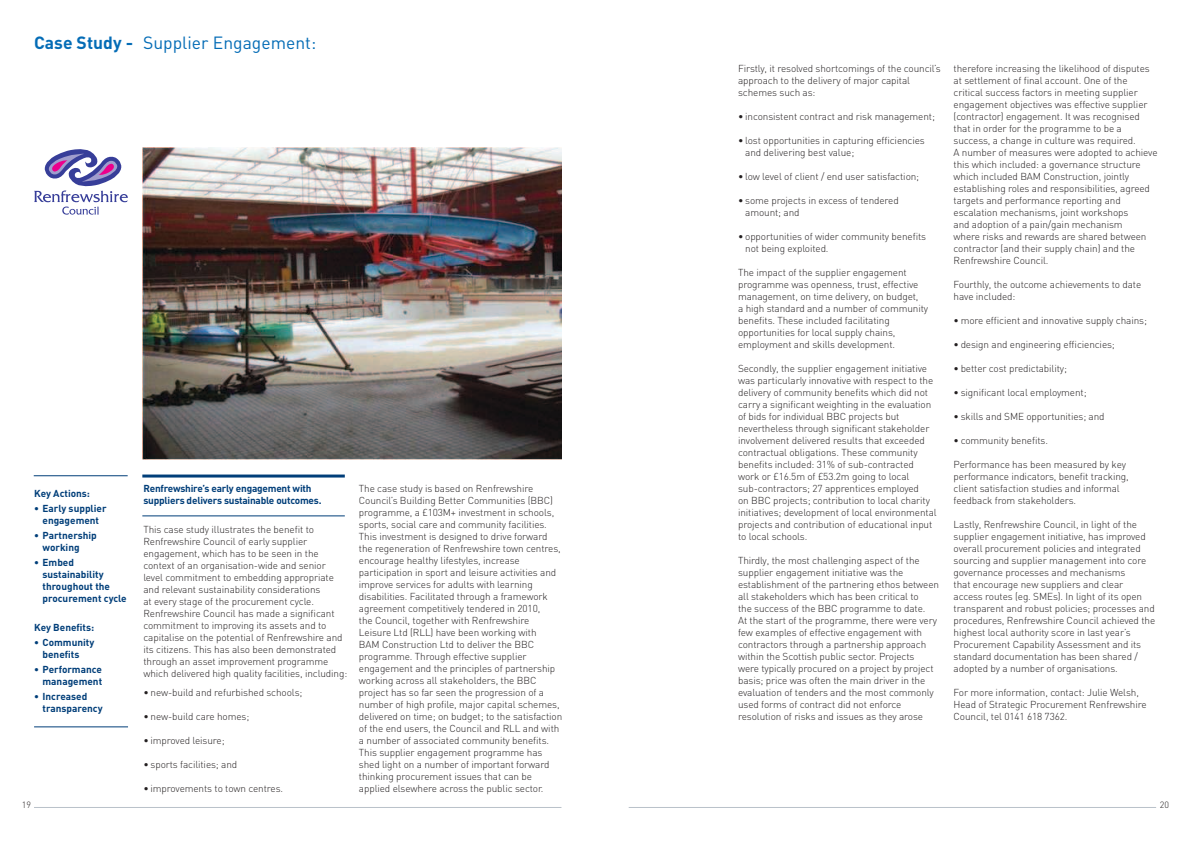
<style>
.page{position:relative;width:1191px;height:842px;background:#fff}
.page>*{position:absolute;margin:0;border:0;box-sizing:border-box;transform-origin:0 0}
.t1{font:17.5px "DIN";color:#046cb6}
.t2{font:300 10px/12px "DIN";letter-spacing:-.01em;color:#231f20}
.t3{font:700 10px/12px "DIN";color:#003e79}
.t4{font:700 10px/12px "DIN";letter-spacing:-.02em;color:#003e79}
.t5{font:300 9px "DIN";color:#231f20}
.s1{font-weight:700}
</style>
<div class="page">
<hr style="left:34px;top:807px;width:527px;height:1px;background:#b9c1c9">
<hr style="left:142px;top:474px;width:203px;height:3px;background:#003e79">
<hr style="left:142px;top:515px;width:203px;height:1px;background:#003e79">
<img style="left:142px;top:147px;width:419px;height:312px">
<hr style="left:628px;top:807px;width:528px;height:1px;background:#b9c1c9">
<svg style="left:34px;top:149px;width:94px;height:66px"></svg>
<hr style="left:34px;top:475px;width:94px;height:1px;background:#003e79">
<hr style="left:34px;top:727px;width:94px;height:1px;background:#003e79">
<h1 class="t1" style="left:34px;top:31px;width:284px"><span class="s1">Case Study -</span> Supplier Engagement:</h1>
<p class="t3" style="left:34px;top:487px;width:57px">Key Actions:</p>
<p class="t3" style="left:34px;top:502px;width:74px;text-align:center">• Early supplier engagement</p>
<p class="t3" style="left:43px;top:529px;width:56px;text-indent:-8px">• Partnership working</p>
<p class="t3" style="left:43px;top:555px;width:86px;text-indent:-8px">• Embed sustainability throughout the procurement cycle</p>
<p class="t3" style="left:34px;top:621px;width:62px">Key Benefits:</p>
<p class="t3" style="left:43px;top:636px;width:53px;text-indent:-8px">• Community benefits</p>
<p class="t3" style="left:34px;top:663px;width:70px;text-align:right">• Performance management</p>
<p class="t3" style="left:43px;top:690px;width:62px;text-indent:-8px">• Increased transparency</p>
<p class="t4" style="left:143px;top:482px;width:180px">Renfrewshire’s early engagement with suppliers delivers sustainable outcomes.</p>
<p class="t2" style="left:143px;top:523px;width:205px">This case study illustrates the benefit to Renfrewshire Council of early supplier engagement, which has to be seen in the context of an organisation-wide and senior level commitment to embedding appropriate and relevant sustainability considerations<br>at every stage of the procurement cycle.<br>Renfrewshire Council has made a significant commitment to improving its assets and to capitalise on the potential of Renfrewshire and its citizens. This has also been demonstrated through an asset improvement programme which delivered high quality facilities, including:</p>
<p class="t2" style="left:143px;top:686px;width:160px">• new-build and refurbished schools;</p>
<p class="t2" style="left:143px;top:710px;width:107px">• new-build care homes;</p>
<p class="t2" style="left:143px;top:734px;width:83px">• improved leisure;</p>
<p class="t2" style="left:143px;top:758px;width:95px">• sports facilities; and</p>
<p class="t2" style="left:143px;top:782px;width:141px">• improvements to town centres.</p>
<p class="t2" style="left:359px;top:482px;width:205px">The case study is based on Renfrewshire Council’s Building Better Communities (BBC) programme, a £103M+ investment in schools, sports, social care and community facilities.<br>This investment is designed to drive forward the regeneration of Renfrewshire town centres, encourage healthy lifestyles, increase participation in sport and leisure activities and improve services for adults with learning disabilities. Facilitated through a framework agreement competitively tendered in 2010,<br>the Council, together with Renfrewshire Leisure Ltd (RLL) have been working with<br>BAM Construction Ltd to deliver the BBC programme. Through effective supplier engagement and the principles of partnership working across all stakeholders, the BBC project has so far seen the progression of a number of high profile, major capital schemes, delivered on time; on budget; to the satisfaction of the end users, the Council and RLL and with a number of associated community benefits.<br>This supplier engagement programme has shed light on a number of important forward thinking procurement issues that can be applied elsewhere across the public sector.</p>
<p class="t2" style="left:738px;top:62px;width:204px">Firstly, it resolved shortcomings of the council’s approach to the delivery of major capital schemes such as:</p>
<p class="t2" style="left:738px;top:110px;width:198px">• inconsistent contract and risk management;</p>
<p class="t2" style="left:745px;top:134px;width:181px;text-indent:-7px">• lost opportunities in capturing efficiencies and delivering best value;</p>
<p class="t2" style="left:738px;top:170px;width:183px">• low level of client / end user satisfaction;</p>
<p class="t2" style="left:745px;top:194px;width:155px;text-indent:-7px">• some projects in excess of tendered amount; and</p>
<p class="t2" style="left:745px;top:230px;width:182px;text-indent:-7px">• opportunities of wider community benefits not being exploited.</p>
<p class="t2" style="left:738px;top:266px;width:192px">The impact of the supplier engagement programme was openness, trust, effective management, on time delivery, on budget,<br>a high standard and a number of community benefits. These included facilitating opportunities for local supply chains, employment and skills development.</p>
<p class="t2" style="left:738px;top:362px;width:200px">Secondly, the supplier engagement initiative was particularly innovative with respect to the delivery of community benefits which did not carry a significant weighting in the evaluation of bids for individual BBC projects but nevertheless through significant stakeholder involvement delivered results that exceeded contractual obligations. These community benefits included: 31% of sub-contracted work or £16.5m of £53.2m going to local sub-contractors; 27 apprentices employed<br>on BBC projects; contribution to local charity initiatives; development of local environmental projects and contribution of educational input to local schools.</p>
<p class="t2" style="left:738px;top:554px;width:202px">Thirdly, the most challenging aspect of the supplier engagement initiative was the establishment of the partnering ethos between all stakeholders which has been critical to<br>the success of the BBC programme to date.<br>At the start of the programme, there were very few examples of effective engagement with contractors through a partnership approach within the Scottish public sector. Projects<br>were typically procured on a project by project basis; price was often the main driver in the evaluation of tenders and the most commonly used forms of contract did not enforce resolution of risks and issues as they arose</p>
<p class="t2" style="left:953px;top:62px;width:205px">therefore increasing the likelihood of disputes at settlement of final account. One of the critical success factors in meeting supplier engagement objectives was effective supplier (contractor) engagement. It was recognised that in order for the programme to be a success, a change in culture was required.<br>A number of measures were adopted to achieve this which included: a governance structure which included BAM Construction, jointly establishing roles and responsibilities, agreed targets and performance reporting and escalation mechanisms, joint workshops<br>and adoption of a pain/gain mechanism<br>where risks and rewards are shared between contractor (and their supply chain) and the Renfrewshire Council.</p>
<p class="t2" style="left:953px;top:278px;width:189px">Fourthly, the outcome achievements to date have included:</p>
<p class="t2" style="left:953px;top:314px;width:195px">• more efficient and innovative supply chains;</p>
<p class="t2" style="left:953px;top:338px;width:163px">• design and engineering efficiencies;</p>
<p class="t2" style="left:953px;top:362px;width:115px">• better cost predictability;</p>
<p class="t2" style="left:953px;top:386px;width:134px">• significant local employment;</p>
<p class="t2" style="left:953px;top:410px;width:152px">• skills and SME opportunities; and</p>
<p class="t2" style="left:953px;top:434px;width:96px">• community benefits.</p>
<p class="t2" style="left:953px;top:458px;width:177px">Performance has been measured by key performance indicators, benefit tracking, client satisfaction studies and informal feedback from stakeholders.</p>
<p class="t2" style="left:953px;top:518px;width:203px">Lastly, Renfrewshire Council, in light of the supplier engagement initiative, has improved overall procurement policies and integrated sourcing and supplier management into core governance processes and mechanisms<br>that encourage new suppliers and clear<br>access routes (eg. SMEs). In light of its open transparent and robust policies; processes and procedures, Renfrewshire Council achieved the highest local authority score in last year’s Procurement Capability Assessment and its standard documentation has been shared / adopted by a number of organisations.</p>
<p class="t2" style="left:953px;top:686px;width:195px">For more information, contact: Julie Welsh,<br>Head of Strategic Procurement Renfrewshire<br>Council, tel 0141 618 7362.</p>
<p class="t5" style="left:22px;top:799px;width:11px">19</p>
<p class="t5" style="left:1159px;top:799px;width:11px">20</p>
</div>
